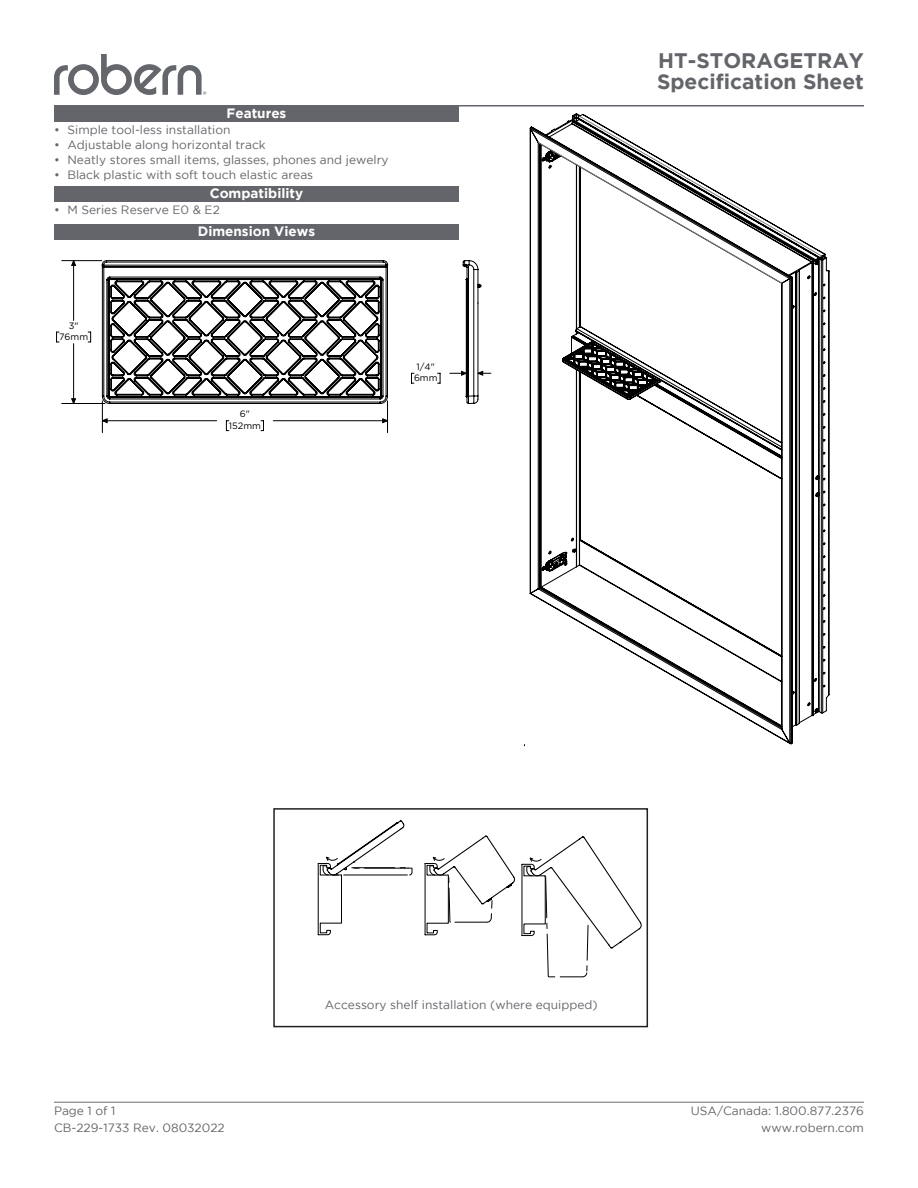
<style>
.page{position:relative;width:918px;height:1188px;background:#fff}
.page>*{position:absolute;margin:0;border:0;box-sizing:border-box;transform-origin:0 0}
.t1{font:700 21px "Gotham HTF";color:#63656a}
.t2{font:700 13.5px "Gotham HTF";color:#fff}
.Spec_Sheet{font:12px "Gotham HTF";color:#63656a}
.t3{font:9.3px/11.6px "Gotham";color:#000;text-align:center}
</style>
<div class="page">
<div style="left:54px;top:186px;width:405px;height:15px;background:#63656a"></div>
<hr style="left:54px;top:105px;width:810px;height:1px;background:#63656a">
<svg style="left:54px;top:54px;width:152px;height:41px"></svg>
<div style="left:54px;top:106px;width:405px;height:16px;background:#64656a"></div>
<hr style="left:54px;top:1102px;width:810px;height:1px;background:#6c6d70">
<div style="left:54px;top:224px;width:405px;height:16px;background:#64656a"></div>
<svg style="left:529px;top:113px;width:301px;height:632px"></svg>
<svg style="left:562px;top:340px;width:101px;height:60px"></svg>
<svg style="left:537px;top:115px;width:286px;height:169px"></svg>
<svg style="left:56px;top:332px;width:3px;height:11px"></svg>
<hr style="left:62px;top:403px;width:43px;height:1px;background:#000">
<hr style="left:62px;top:260px;width:40px;height:1px;background:#000">
<hr style="left:387px;top:401px;width:1px;height:32px;background:#000">
<hr style="left:102px;top:401px;width:1px;height:32px;background:#000">
<svg style="left:72px;top:261px;width:378px;height:162px"></svg>
<svg style="left:101px;top:260px;width:288px;height:145px"></svg>
<svg style="left:450px;top:260px;width:42px;height:144px"></svg>
<svg style="left:317px;top:820px;width:325px;height:158px"></svg>
<div style="left:273px;top:808px;width:375px;height:219px;border:2px solid #231f20"></div>
<p class="t2" style="left:227px;top:106px;width:61px">Features</p>
<p class="Spec_Sheet" style="left:54px;top:123px;width:178px">• Simple tool-less installation</p>
<p class="Spec_Sheet" style="left:54px;top:138px;width:213px">• Adjustable along horizontal track</p>
<p class="Spec_Sheet" style="left:54px;top:153px;width:336px">• Neatly stores small items, glasses, phones and jewelry</p>
<p class="Spec_Sheet" style="left:54px;top:168px;width:261px">• Black plastic with soft touch elastic areas</p>
<p class="t2" style="left:210px;top:185px;width:95px">Compatibility</p>
<p class="Spec_Sheet" style="left:54px;top:203px;width:167px">• M Series Reserve E0 &amp; E2</p>
<p class="t2" style="left:198px;top:224px;width:119px">Dimension Views</p>
<p class="t3" style="left:59px;top:319px;width:31px">3"<br>76mm</p>
<p class="t3" style="left:229px;top:408px;width:34px">6"<br>152mm</p>
<p class="t3" style="left:414px;top:361px;width:25px;text-align:left">1/4"<br>6mm</p>
<p class="t1" style="left:658px;top:48px;width:207px">HT-STORAGETRAY</p>
<p class="t1" style="left:657px;top:69px;width:208px">Specification Sheet</p>
<p class="Spec_Sheet" style="left:54px;top:1105px;width:63px">Page 1 of 1</p>
<p class="Spec_Sheet" style="left:54px;top:1121px;width:172px">CB-229-1733 Rev. 08032022</p>
<p class="Spec_Sheet" style="left:325px;top:998px;width:274px">Accessory shelf installation (where equipped)</p>
<p class="Spec_Sheet" style="left:691px;top:1105px;width:175px">USA/Canada: 1.800.877.2376</p>
<p class="Spec_Sheet" style="left:761px;top:1121px;width:104px">www.robern.com</p>
</div>
